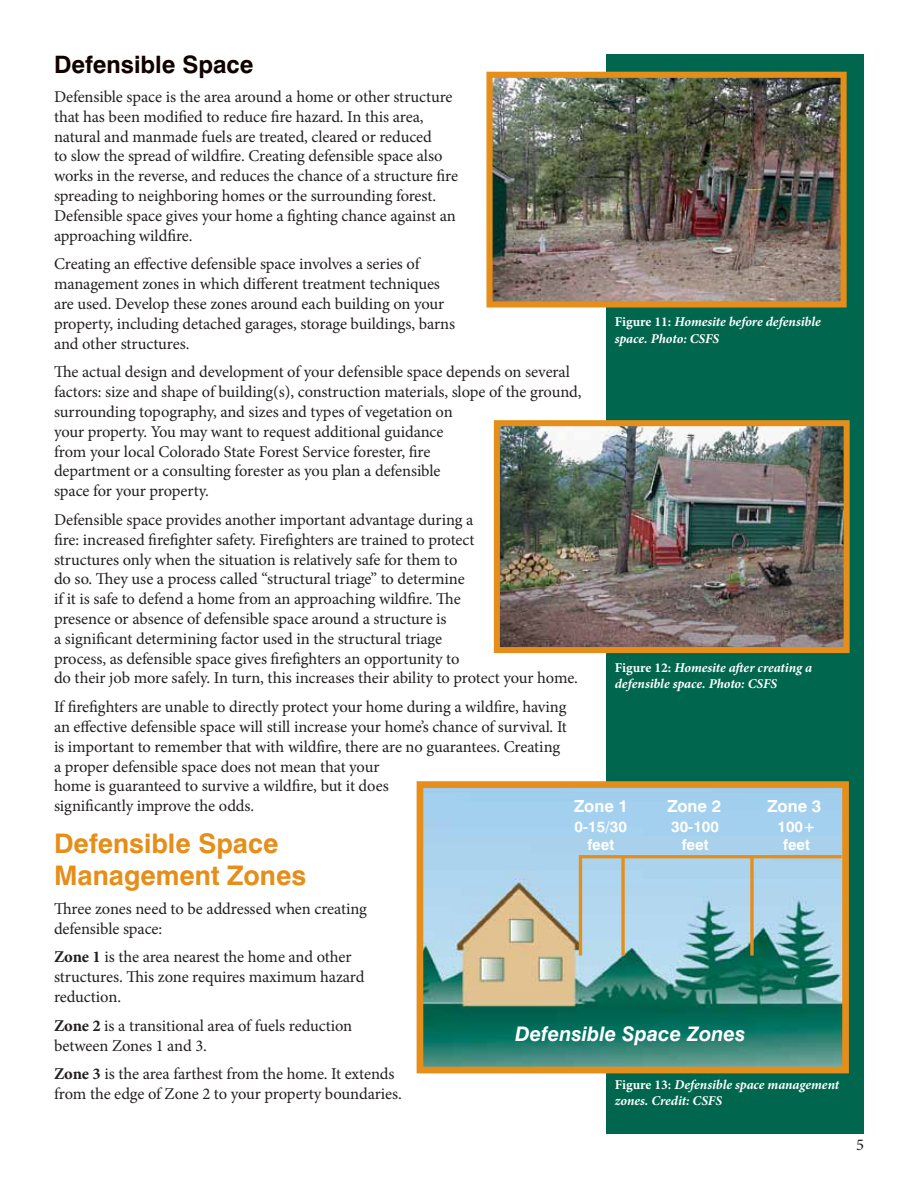
<style>
.page{position:relative;width:918px;height:1188px;background:#fff}
.page>*{position:absolute;margin:0;border:0;box-sizing:border-box;transform-origin:0 0}
.t1{font:700 27px/32.4px "Swiss 721 BT";color:#e58e1a}
.t2{font:700 24px "Swiss 721 BT";color:#110100}
.t3{font:italic 700 20.1px "Swiss 721 BT";color:#fff}
.t4{font:700 16.65px "Swiss 721 BT";color:#fff}
.t5{font:16.5px/19.8px "Minion Pro";letter-spacing:-.005em;color:#231f20}
.t6{font:700 15px/18px "Swiss 721 BT";color:#fff;text-align:center}
.t7{font:italic 700 13.5px/16.2px "Minion Pro";letter-spacing:-.005em;color:#fff}
.s1{font-weight:700}
.s2{font-style:normal}
</style>
<div class="page">
<div style="left:606px;top:54px;width:258px;height:1080px;background:#00674e"></div>
<img style="left:425px;top:789px;width:416px;height:276px">
<div style="left:417px;top:781px;width:432px;height:292px;border:7px solid #e58e1a"></div>
<hr style="left:579px;top:855px;width:3px;height:101px;background:#e58e1a">
<svg style="left:621px;top:858px;width:4px;height:98px"></svg>
<svg style="left:750px;top:858px;width:4px;height:98px"></svg>
<hr style="left:580px;top:855px;width:262px;height:3px;background:#e58e1a">
<img style="left:493px;top:79px;width:347px;height:221px">
<div style="left:486px;top:72px;width:361px;height:235px;border:6px solid #e58e1a"></div>
<img style="left:501px;top:427px;width:342px;height:219px">
<div style="left:494px;top:420px;width:356px;height:233px;border:6px solid #e58e1a"></div>
<h2 class="t2" style="left:54px;top:50px;width:201px">Defensible Space</h2>
<p class="t5" style="left:54px;top:87px;width:406px">Defensible space is the area around a home or other structure that has been modified to reduce fire hazard. In this area, natural and manmade fuels are treated, cleared or reduced<br>to slow the spread of wildfire. Creating defensible space also works in the reverse, and reduces the chance of a structure fire spreading to neighboring homes or the surrounding forest.<br>Defensible space gives your home a fighting chance against an approaching wildfire.</p>
<p class="t5" style="left:54px;top:254px;width:403px">Creating an effective defensible space involves a series of management zones in which different treatment techniques are used. Develop these zones around each building on your property, including detached garages, storage buildings, barns and other structures.</p>
<p class="t5" style="left:54px;top:362px;width:529px">The actual design and development of your defensible space depends on several factors: size and shape of building(s), construction materials, slope of the ground, surrounding topography, and sizes and types of vegetation on<br>your property. You may want to request additional guidance<br>from your local Colorado State Forest Service forester, fire<br>department or a consulting forester as you plan a defensible<br>space for your property.</p>
<p class="t5" style="left:54px;top:510px;width:526px">Defensible space provides another important advantage during a<br>fire: increased firefighter safety. Firefighters are trained to protect<br>structures only when the situation is relatively safe for them to<br>do so. They use a process called “structural triage” to determine<br>if it is safe to defend a home from an approaching wildfire. The<br>presence or absence of defensible space around a structure is<br>a significant determining factor used in the structural triage<br>process, as defensible space gives firefighters an opportunity to<br>do their job more safely. In turn, this increases their ability to protect your home.</p>
<p class="t5" style="left:54px;top:697px;width:514px">If firefighters are unable to directly protect your home during a wildfire, having an effective defensible space will still increase your home’s chance of survival. It is important to remember that with wildfire, there are no guarantees. Creating a proper defensible space does not mean that your<br>home is guaranteed to survive a wildfire, but it does<br>significantly improve the odds.</p>
<h1 class="t1" style="left:54px;top:827px;width:254px">Defensible Space<br>Management Zones</h1>
<p class="t5" style="left:54px;top:899px;width:315px">Three zones need to be addressed when creating defensible space:</p>
<p class="t5" style="left:54px;top:947px;width:312px"><span class="s1">Zone 1</span> is the area nearest the home and other structures. This zone requires maximum hazard reduction.</p>
<p class="t5" style="left:54px;top:1016px;width:300px"><span class="s1">Zone 2</span> is a transitional area of fuels reduction between Zones 1 and 3.</p>
<p class="t5" style="left:54px;top:1064px;width:349px"><span class="s1">Zone 3</span> is the area farthest from the home. It extends from the edge of Zone 2 to your property boundaries.</p>
<p class="t7" style="left:615px;top:314px;width:208px"><span class="s2">Figure 11:</span> Homesite before defensible space. Photo: CSFS</p>
<p class="t7" style="left:615px;top:659px;width:199px"><span class="s2">Figure 12:</span> Homesite after creating a defensible space. Photo: CSFS</p>
<p class="t4" style="left:574px;top:795px;width:55px">Zone 1</p>
<p class="t4" style="left:667px;top:795px;width:55px">Zone 2</p>
<p class="t4" style="left:768px;top:796px;width:55px">Zone 3</p>
<p class="t6" style="left:575px;top:817px;width:54px">0-15/30 feet</p>
<p class="t6" style="left:671px;top:817px;width:49px">30-100 feet</p>
<p class="t6" style="left:778px;top:817px;width:40px">100+ feet</p>
<p class="t3" style="left:515px;top:1022px;width:232px">Defensible Space Zones</p>
<p class="t7" style="left:615px;top:1077px;width:226px"><span class="s2">Figure 13:</span> Defensible space management zones. Credit: CSFS</p>
<p class="t5" style="left:856px;top:1135px;width:9px">5</p>
</div>
